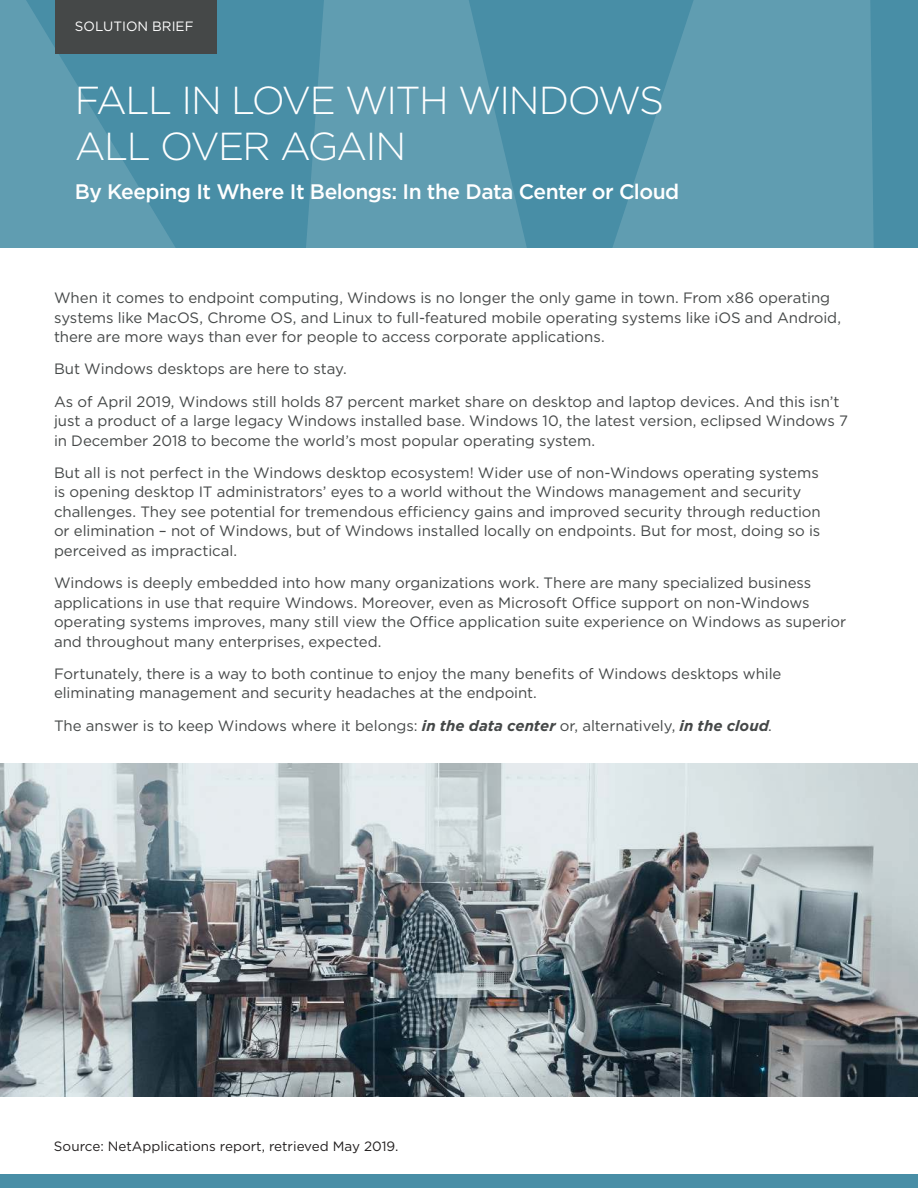
<style>
.page{position:relative;width:918px;height:1188px;background:#fff}
.page>*{position:absolute;margin:0;border:0;box-sizing:border-box;transform-origin:0 0}
.t1{font:300 39px/46.5px "Gotham";letter-spacing:-.04em;color:#fff}
.t2{font:500 21px "Gotham";letter-spacing:-.025em;color:#fff}
.t3{font:15px/19.5px "Gotham";letter-spacing:-.005em;color:#454848}
.t4{font:13.5px "Gotham";color:#221f1f}
.t5{font:13.5px "Gotham";color:#fff}
.s1{font-weight:700;font-style:italic}
</style>
<div class="page">
<div style="left:0;top:0;width:918px;height:247px;background:#488ea6"></div>
<svg style="left:607px;top:0;width:267px;height:248px;fill:#609db1"></svg>
<svg style="left:299px;top:0;width:234px;height:248px;fill:#609db1"></svg>
<svg style="left:0;top:0;width:245px;height:248px"></svg>
<div style="left:0;top:1174px;width:918px;height:14px;background:#488ea6"></div>
<div style="left:56px;top:0;width:161px;height:54px;background:#454848"></div>
<img style="left:0;top:764px;width:918px;height:332px">
<p class="t5" style="left:75px;top:21px;width:120px">SOLUTION BRIEF</p>
<h1 class="t1" style="left:75px;top:79px;width:591px">FALL IN LOVE WITH WINDOWS<br>ALL OVER AGAIN</h1>
<h2 class="t2" style="left:75px;top:183px;width:606px">By Keeping It Where It Belongs: In the Data Center or Cloud</h2>
<p class="t3" style="left:54px;top:289px;width:789px">When it comes to endpoint computing, Windows is no longer the only game in town. From x86 operating systems like MacOS, Chrome OS, and Linux to full-featured mobile operating systems like iOS and Android, there are more ways than ever for people to access corporate applications.</p>
<p class="t3" style="left:54px;top:354px;width:787px;line-height:32.2px">But Windows desktops are here to stay.<br>As of April 2019, Windows still holds 87 percent market share on desktop and laptop devices. And this isn’t</p>
<p class="t3" style="left:54px;top:412px;width:796px">just a product of a large legacy Windows installed base. Windows 10, the latest version, eclipsed Windows 7 in December 2018 to become the world’s most popular operating system.</p>
<p class="t3" style="left:54px;top:464px;width:768px">But all is not perfect in the Windows desktop ecosystem! Wider use of non-Windows operating systems is opening desktop IT administrators’ eyes to a world without the Windows management and security challenges. They see potential for tremendous efficiency gains and improved security through reduction or elimination – not of Windows, but of Windows installed locally on endpoints. But for most, doing so is perceived as impractical.</p>
<p class="t3" style="left:54px;top:574px;width:794px">Windows is deeply embedded into how many organizations work. There are many specialized business applications in use that require Windows. Moreover, even as Microsoft Office support on non-Windows operating systems improves, many still view the Office application suite experience on Windows as superior and throughout many enterprises, expected.</p>
<p class="t3" style="left:54px;top:665px;width:729px">Fortunately, there is a way to both continue to enjoy the many benefits of Windows desktops while eliminating management and security headaches at the endpoint.</p>
<p class="t3" style="left:54px;top:716px;width:719px">The answer is to keep Windows where it belongs: <span class="s1">in the data center</span> or, alternatively, <span class="s1">in the cloud</span>.</p>
<p class="t4" style="left:54px;top:1140px;width:346px">Source: NetApplications report, retrieved May 2019.</p>
</div>
